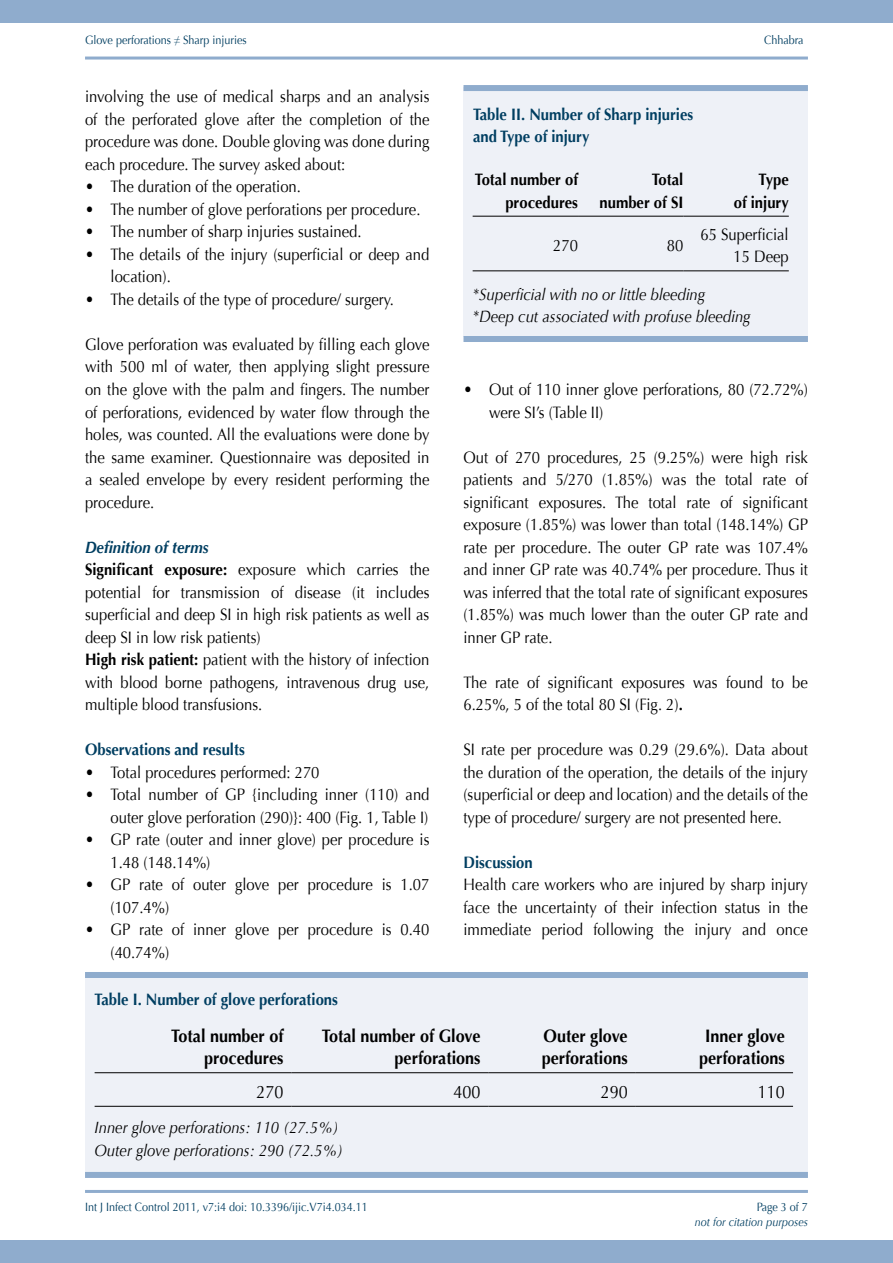
<style>
.page{position:relative;width:893px;height:1263px;background:#fff}
.page>*{position:absolute;margin:0;border:0;box-sizing:border-box;transform-origin:0 0}
.t1{font:700 18px/22.5px "Optima";color:#000;text-align:right;scale:.9 1}
.t2{font:18px "Optima";color:#000;scale:.9 1}
.t3{font:16.5px/22.5px "Optima";color:#000;scale:.9 1}
.t4{font:italic 16.5px/22.5px "Optima";color:#000;scale:.9 1}
.t5{font:700 16.5px/22.5px "Optima";color:#003e61;scale:.9 1}
.t6{font:700 16.5px/22.5px "Optima";color:#000;text-align:right;scale:.9 1}
.t7{font:12px "Optima";color:#003e61;scale:.9 1}
.t8{font:italic 12px "Optima";color:#003e61;scale:.9 1}
.s1{font-weight:700;font-style:italic;color:#003e61}
.s2{font-weight:700}
</style>
<div class="page">
<div style="left:0;top:0;width:893px;height:23px;background:#8faccd"></div>
<div style="left:0;top:1240px;width:893px;height:23px;background:#8faccd"></div>
<hr style="left:85px;top:1190px;width:723px;height:3px;background:#8faccd">
<hr style="left:85px;top:57px;width:723px;height:3px;background:#8faccd">
<div style="left:85px;top:974px;width:723px;height:199px;background:#eef1f7"></div>
<div style="left:85px;top:972px;width:723px;height:6px;background:#8faccd"></div>
<div style="left:85px;top:1172px;width:723px;height:6px;background:#8faccd"></div>
<hr style="left:95px;top:1072px;width:197px;height:1px;background:#000">
<hr style="left:292px;top:1072px;width:197px;height:1px;background:#000">
<hr style="left:489px;top:1072px;width:147px;height:1px;background:#000">
<hr style="left:636px;top:1072px;width:157px;height:1px;background:#000">
<hr style="left:95px;top:1106px;width:197px;height:1px;background:#000">
<hr style="left:292px;top:1106px;width:197px;height:1px;background:#000">
<hr style="left:489px;top:1106px;width:147px;height:1px;background:#000">
<hr style="left:636px;top:1106px;width:157px;height:1px;background:#000">
<div style="left:463px;top:88px;width:345px;height:249px;background:#eef1f7"></div>
<div style="left:463px;top:85px;width:345px;height:6px;background:#8faccd"></div>
<div style="left:463px;top:336px;width:345px;height:6px;background:#8faccd"></div>
<hr style="left:473px;top:216px;width:105px;height:1px;background:#000">
<hr style="left:578px;top:216px;width:105px;height:1px;background:#000">
<hr style="left:683px;top:216px;width:106px;height:1px;background:#000">
<hr style="left:473px;top:270px;width:105px;height:1px;background:#000">
<hr style="left:578px;top:270px;width:105px;height:1px;background:#000">
<hr style="left:683px;top:270px;width:106px;height:1px;background:#000">
<p class="t7" style="left:85px;top:33px;width:181px">Glove perforations ≠ Sharp injuries</p>
<p class="t7" style="left:764px;top:33px;width:45px">Chhabra</p>
<p class="t3" style="left:85px;top:86px;width:384px;text-align:justify">involving the use of medical sharps and an analysis of the perforated glove after the completion of the procedure was done. Double gloving was done during each procedure. The survey asked about:</p>
<p class="t3" style="left:85px;top:176px;width:241px">• The duration of the operation.</p>
<p class="t3" style="left:85px;top:198px;width:374px">• The number of glove perforations per procedure.</p>
<p class="t3" style="left:85px;top:221px;width:309px">• The number of sharp injuries sustained.</p>
<p class="t3" style="left:111px;top:243px;width:356px;text-indent:-25px">• The details of the injury (superficial or deep and location).</p>
<p class="t3" style="left:85px;top:288px;width:345px">• The details of the type of procedure/ surgery.</p>
<p class="t3" style="left:85px;top:333px;width:384px;text-align:justify">Glove perforation was evaluated by filling each glove with 500 ml of water, then applying slight pressure on the glove with the palm and fingers. The number of perforations, evidenced by water flow through the holes, was counted. All the evaluations were done by the same examiner. Questionnaire was deposited in a sealed envelope by every resident performing the procedure.</p>
<p class="t3" style="left:85px;top:536px;width:384px"><span class="s1">Definition of terms<br></span><span class="s2">Significant exposure:</span> exposure which carries the potential for transmission of disease (it includes superficial and deep SI in high risk patients as well as deep SI in low risk patients)<br><span class="s2">High risk patient:</span> patient with the history of infection with blood borne pathogens, intravenous drug use, multiple blood transfusions.</p>
<p class="t5" style="left:85px;top:738px;width:179px">Observations and results</p>
<p class="t3" style="left:85px;top:761px;width:262px">• Total procedures performed: 270</p>
<p class="t3" style="left:85px;top:783px;width:384px;text-align:right">• Total number of GP {including inner (110) and outer glove perforation (290)}: 400 (Fig. 1, Table I)</p>
<p class="t3" style="left:111px;top:828px;width:356px;text-indent:-25px">• GP rate (outer and inner glove) per procedure is<br>1.48 (148.14%)</p>
<p class="t3" style="left:111px;top:873px;width:356px;text-indent:-25px">• GP rate of outer glove per procedure is 1.07 (107.4%)</p>
<p class="t3" style="left:111px;top:918px;width:356px;text-indent:-25px">• GP rate of inner glove per procedure is 0.40 (40.74%)</p>
<p class="t5" style="left:95px;top:989px;width:272px">Table I. Number of glove perforations</p>
<p class="t5" style="left:473px;top:103px;width:246px">Table II. Number of Sharp injuries and Type of injury</p>
<p class="t6" style="left:475px;top:169px;width:116px">Total number of procedures</p>
<p class="t6" style="left:599px;top:169px;width:95px">Total number of SI</p>
<p class="t6" style="left:734px;top:169px;width:63px">Type<br>of injury</p>
<p class="t3" style="left:553px;top:234px;width:29px">270</p>
<p class="t3" style="left:667px;top:234px;width:20px">80</p>
<p class="t3" style="left:700px;top:223px;width:100px;text-align:right">65 Superficial<br>15 Deep</p>
<p class="t4" style="left:473px;top:283px;width:310px">*Superficial with no or little bleeding *Deep cut associated with profuse bleeding</p>
<p class="t3" style="left:489px;top:379px;width:356px;text-indent:-25px">• Out of 110 inner glove perforations, 80 (72.72%) were SI’s (Table II)</p>
<p class="t3" style="left:463px;top:446px;width:384px;text-align:justify">Out of 270 procedures, 25 (9.25%) were high risk patients and 5/270 (1.85%) was the total rate of significant exposures. The total rate of significant exposure (1.85%) was lower than total (148.14%) GP rate per procedure. The outer GP rate was 107.4% and inner GP rate was 40.74% per procedure. Thus it was inferred that the total rate of significant exposures (1.85%) was much lower than the outer GP rate and inner GP rate.</p>
<p class="t3" style="left:463px;top:671px;width:384px">The rate of significant exposures was found to be<br>6.25%, 5 of the total 80 SI (Fig. 2)<span class="s2">.</span></p>
<p class="t3" style="left:463px;top:739px;width:384px;text-align:justify">SI rate per procedure was 0.29 (29.6%). Data about the duration of the operation, the details of the injury (superficial or deep and location) and the details of the type of procedure/ surgery are not presented here.</p>
<p class="t5" style="left:463px;top:851px;width:79px">Discussion</p>
<p class="t3" style="left:463px;top:874px;width:384px;text-align:justify">Health care workers who are injured by sharp injury face the uncertainty of their infection status in the immediate period following the injury and once</p>
<p class="t1" style="left:171px;top:1024px;width:126px">Total number of procedures</p>
<p class="t1" style="left:322px;top:1024px;width:178px">Total number of Glove perforations</p>
<p class="t1" style="left:542px;top:1024px;width:97px;text-align:left">Outer glove perforations</p>
<p class="t1" style="left:699px;top:1024px;width:97px;text-align:center">Inner glove perforations</p>
<p class="t2" style="left:256px;top:1081px;width:32px">270</p>
<p class="t2" style="left:454px;top:1081px;width:32px">400</p>
<p class="t2" style="left:601px;top:1081px;width:32px">290</p>
<p class="t2" style="left:758px;top:1081px;width:32px">110</p>
<p class="t4" style="left:95px;top:1116px;width:278px">Inner glove perforations: 110 (27.5%)<br>Outer glove perforations: 290 (72.5%)</p>
<p class="t7" style="left:85px;top:1200px;width:316px">Int J Infect Control 2011, v7:i4 doi: 10.3396/ijic.V7i4.034.11</p>
<p class="t7" style="left:757px;top:1200px;width:58px">Page 3 of 7</p>
<p class="t8" style="left:695px;top:1215px;width:127px">not for citation purposes</p>
</div>
